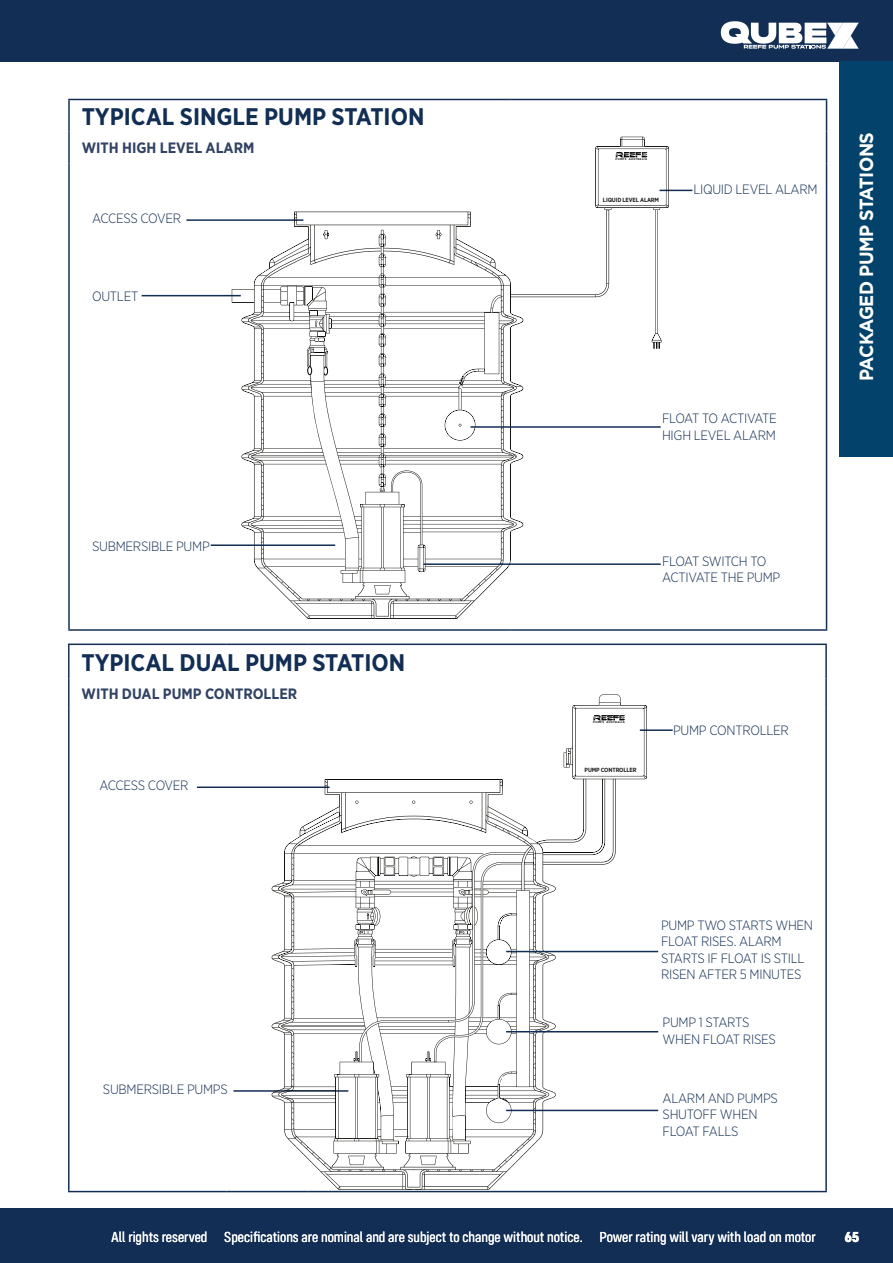
<style>
.page{position:relative;width:893px;height:1263px;background:#fff}
.page>*{position:absolute;margin:0;border:0;box-sizing:border-box;transform-origin:0 0}
.PRODUCT_TITLE{font:700 24px "Gotham Narrow";color:#122e54}
.t1{font:700 19.05px "Gotham";letter-spacing:-.03em;color:#fff;scale:.94 1}
.t2{font:15px "Config Condensed";color:#fff}
.MODEL_NAME_RIGHT{font:700 15px "Gotham Narrow";color:#314264}
.Model_Name_Pump_Stations_LEFT{font:700 15px "Gotham Narrow";color:#314264}
.t3{font:700 15px "Config Condensed";color:#fff}
.LABEL_TAGS{font:300 13.5px/16.5px "Gotham Narrow";letter-spacing:-.02em;color:#122e54}
.LABEL_TAGS-2{font:700 6px "Gotham Narrow";letter-spacing:-.02em;color:#231f20}
.t4{font:700 2.7px "Gotham Narrow";letter-spacing:.115em;color:#040503;scale:1.11 1}
</style>
<div class="page">
<div style="left:0;top:1208px;width:893px;height:55px;background:#122e54"></div>
<div style="left:0;top:0;width:893px;height:62px;background:#122e54"></div>
<div style="left:839px;top:61px;width:54px;height:395px;background:#03426a"></div>
<svg style="left:721px;top:21px;width:138px;height:28px"></svg>
<hr style="left:825px;top:645px;width:2px;height:33px;background:#122e54">
<hr style="left:825px;top:678px;width:2px;height:30px;background:#122e54">
<hr style="left:68px;top:643px;width:158px;height:2px;background:#122e54">
<hr style="left:68px;top:645px;width:2px;height:33px;background:#122e54">
<hr style="left:226px;top:643px;width:82px;height:2px;background:#122e54">
<hr style="left:308px;top:643px;width:519px;height:2px;background:#122e54">
<hr style="left:68px;top:678px;width:2px;height:30px;background:#122e54">
<hr style="left:68px;top:708px;width:2px;height:483px;background:#122e54">
<hr style="left:825px;top:708px;width:2px;height:483px;background:#122e54">
<hr style="left:68px;top:1191px;width:158px;height:1px;background:#122e54">
<hr style="left:226px;top:1191px;width:82px;height:1px;background:#122e54">
<hr style="left:308px;top:1191px;width:519px;height:1px;background:#122e54">
<hr style="left:186px;top:219px;width:117px;height:2px;background:#122e54">
<hr style="left:142px;top:295px;width:99px;height:1px;background:#122e54">
<hr style="left:660px;top:190px;width:32px;height:1px;background:#122e54">
<svg style="left:232px;top:137px;width:437px;height:482px"></svg>
<hr style="left:211px;top:544px;width:124px;height:2px;background:#122e54">
<hr style="left:423px;top:563px;width:238px;height:2px;background:#122e54">
<hr style="left:470px;top:426px;width:191px;height:2px;background:#122e54">
<hr style="left:197px;top:786px;width:133px;height:2px;background:#122e54">
<hr style="left:640px;top:729px;width:33px;height:2px;background:#122e54">
<hr style="left:233px;top:1090px;width:115px;height:2px;background:#122e54">
<svg style="left:272px;top:694px;width:375px;height:496px"></svg>
<hr style="left:506px;top:951px;width:152px;height:1px;background:#122e54">
<hr style="left:506px;top:1031px;width:152px;height:1px;background:#122e54">
<hr style="left:506px;top:1110px;width:152px;height:1px;background:#122e54">
<div style="left:603px;top:151px;width:61px;height:35px;background:#fff"></div>
<svg style="left:615px;top:152px;width:33px;height:6px"></svg>
<svg style="left:593px;top:715px;width:32px;height:5px"></svg>
<div style="left:579px;top:763px;width:63px;height:12px;background:#fff"></div>
<div style="left:577px;top:738px;width:64px;height:12px;background:#fff"></div>
<hr style="left:826px;top:100px;width:1px;height:31px;background:#122e54">
<hr style="left:68px;top:99px;width:442px;height:1px;background:#122e54">
<hr style="left:68px;top:100px;width:2px;height:31px;background:#122e54">
<hr style="left:510px;top:99px;width:317px;height:1px;background:#122e54">
<hr style="left:68px;top:131px;width:2px;height:32px;background:#122e54">
<hr style="left:826px;top:131px;width:1px;height:32px;background:#122e54">
<hr style="left:68px;top:163px;width:2px;height:466px;background:#122e54">
<hr style="left:826px;top:163px;width:1px;height:466px;background:#122e54">
<hr style="left:68px;top:629px;width:442px;height:2px;background:#122e54">
<hr style="left:510px;top:629px;width:317px;height:2px;background:#122e54">
<p class="PRODUCT_TITLE" style="left:82px;top:102px;width:344px">TYPICAL SINGLE PUMP STATION</p>
<p class="Model_Name_Pump_Stations_LEFT" style="left:82px;top:138px;width:174px">WITH HIGH LEVEL ALARM</p>
<p class="LABEL_TAGS" style="left:92px;top:210px;width:91px">ACCESS COVER</p>
<p class="LABEL_TAGS" style="left:92px;top:287px;width:48px">OUTLET</p>
<p class="LABEL_TAGS" style="left:92px;top:537px;width:119px">SUBMERSIBLE PUMP</p>
<p class="PRODUCT_TITLE" style="left:82px;top:647px;width:325px">TYPICAL DUAL PUMP STATION</p>
<p class="MODEL_NAME_RIGHT" style="left:82px;top:684px;width:217px">WITH DUAL PUMP CONTROLLER</p>
<p class="LABEL_TAGS" style="left:100px;top:777px;width:91px">ACCESS COVER</p>
<p class="LABEL_TAGS" style="left:103px;top:1080px;width:126px">SUBMERSIBLE PUMPS</p>
<p class="t4" style="left:616px;top:157px;width:30px">PUMPS AUSTRALIA</p>
<p class="LABEL_TAGS-2" style="left:603px;top:196px;width:58px">LIQUID LEVEL ALARM</p>
<p class="LABEL_TAGS" style="left:693px;top:181px;width:126px">LIQUID LEVEL ALARM</p>
<p class="LABEL_TAGS" style="left:662px;top:410px;width:116px">FLOAT TO ACTIVATE<br>HIGH LEVEL ALARM</p>
<h2 class="t1" style="left:855px;top:381px;width:267px;rotate:-90deg">PACKAGED PUMP STATIONS</h2>
<p class="LABEL_TAGS" style="left:662px;top:552px;width:120px">FLOAT SWITCH TO<br>ACTIVATE THE PUMP</p>
<p class="t4" style="left:593px;top:720px;width:30px">PUMPS AUSTRALIA</p>
<p class="LABEL_TAGS-2" style="left:585px;top:765px;width:54px">PUMP CONTROLLER</p>
<p class="LABEL_TAGS" style="left:673px;top:721px;width:117px">PUMP CONTROLLER</p>
<p class="LABEL_TAGS" style="left:661px;top:916px;width:154px">PUMP TWO STARTS WHEN<br>FLOAT RISES. ALARM<br>STARTS IF FLOAT IS STILL<br>RISEN AFTER 5 MINUTES</p>
<p class="LABEL_TAGS" style="left:663px;top:1014px;width:115px">PUMP 1 STARTS<br>WHEN FLOAT RISES</p>
<p class="LABEL_TAGS" style="left:663px;top:1089px;width:117px">ALARM AND PUMPS<br>SHUTOFF WHEN<br>FLOAT FALLS</p>
<p class="t2" style="left:111px;top:1228px;width:706px">All rights reserved Specifications are nominal and are subject to change without notice. Power rating will vary with load on motor</p>
<p class="t3" style="left:845px;top:1228px;width:15px">65</p>
</div>
